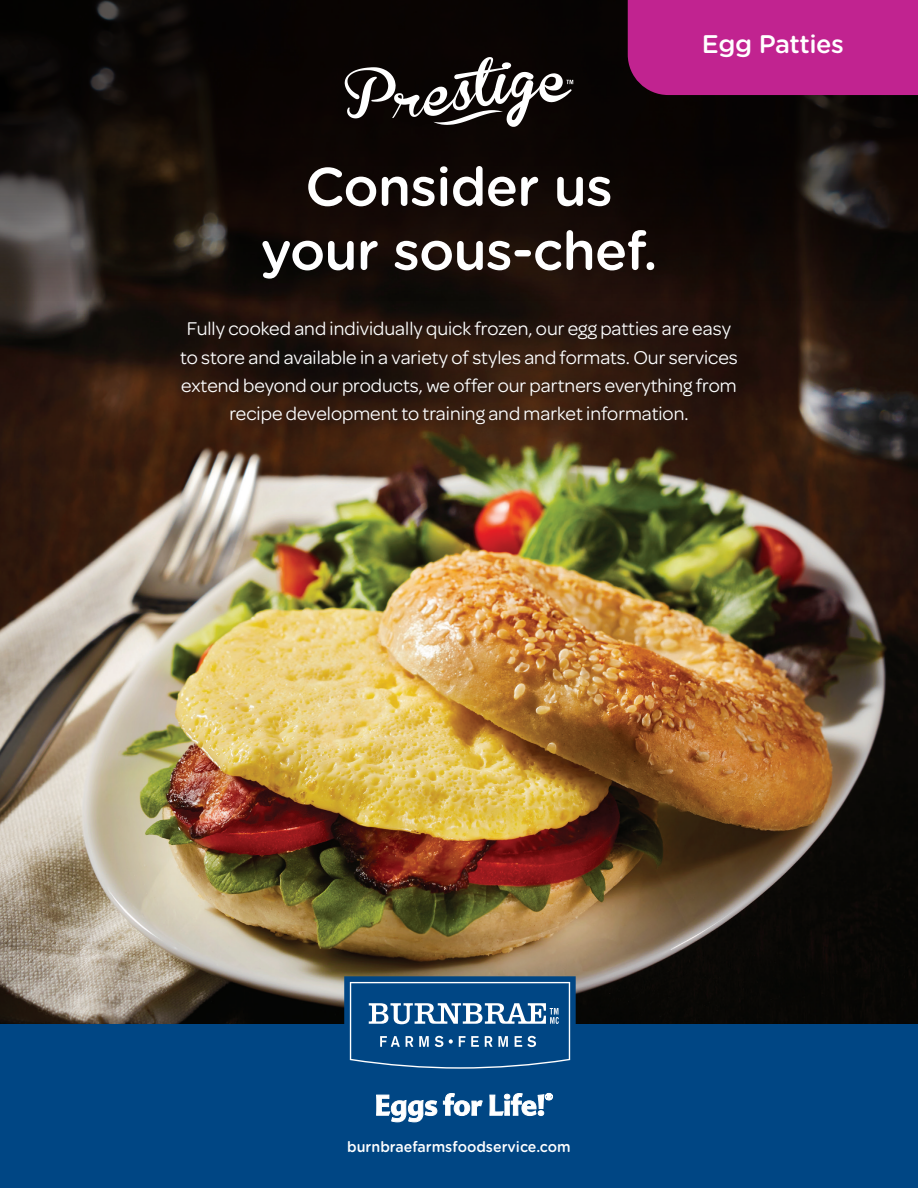
<style>
.page{position:relative;width:918px;height:1188px;background:#fff}
.page>*{position:absolute;margin:0;border:0;box-sizing:border-box;transform-origin:0 0}
.t1{font:500 54px/64.1px "Gotham Rounded";letter-spacing:-.02em;color:#fff;text-align:center}
.t2{font:500 25.5px "Gotham Rounded";letter-spacing:-.02em;color:#fff}
.t3{font:19.65px/28.3px "Omnes";color:#fff;text-align:center}
.t4{font:500 15px "Gotham Rounded";color:#fff;scale:.95 1}
</style>
<div class="page">
<img style="left:0;top:300px;width:918px;height:724px">
<svg style="left:0;top:0;width:918px;height:300px;background:#140d0a"></svg>
<div style="left:0;top:1024px;width:918px;height:164px;background:#004684"></div>
<div style="left:173px;top:314px;width:572px;height:118px;background:#231f20;opacity:.75"></div>
<svg style="left:345px;top:57px;width:228px;height:70px"></svg>
<div style="left:628px;top:0;width:290px;height:95px;background:#c12390"></div>
<svg style="left:344px;top:976px;width:232px;height:93px"></svg>
<svg style="left:376px;top:1095px;width:61px;height:27px"></svg>
<svg style="left:443px;top:1093px;width:39px;height:23px"></svg>
<svg style="left:490px;top:1093px;width:63px;height:23px"></svg>
<h1 class="t1" style="left:260px;top:152px;width:399px">Consider us your sous-chef.</h1>
<p class="t2" style="left:702px;top:26px;width:143px">Egg Patties</p>
<p class="t3" style="left:180px;top:313px;width:559px">Fully cooked and individually quick frozen, our egg patties are easy to store and available in a variety of styles and formats. Our services extend beyond our products, we offer our partners everything from recipe development to training and market information.</p>
<p class="t4" style="left:347px;top:1136px;width:237px">burnbraefarmsfoodservice.com</p>
</div>
